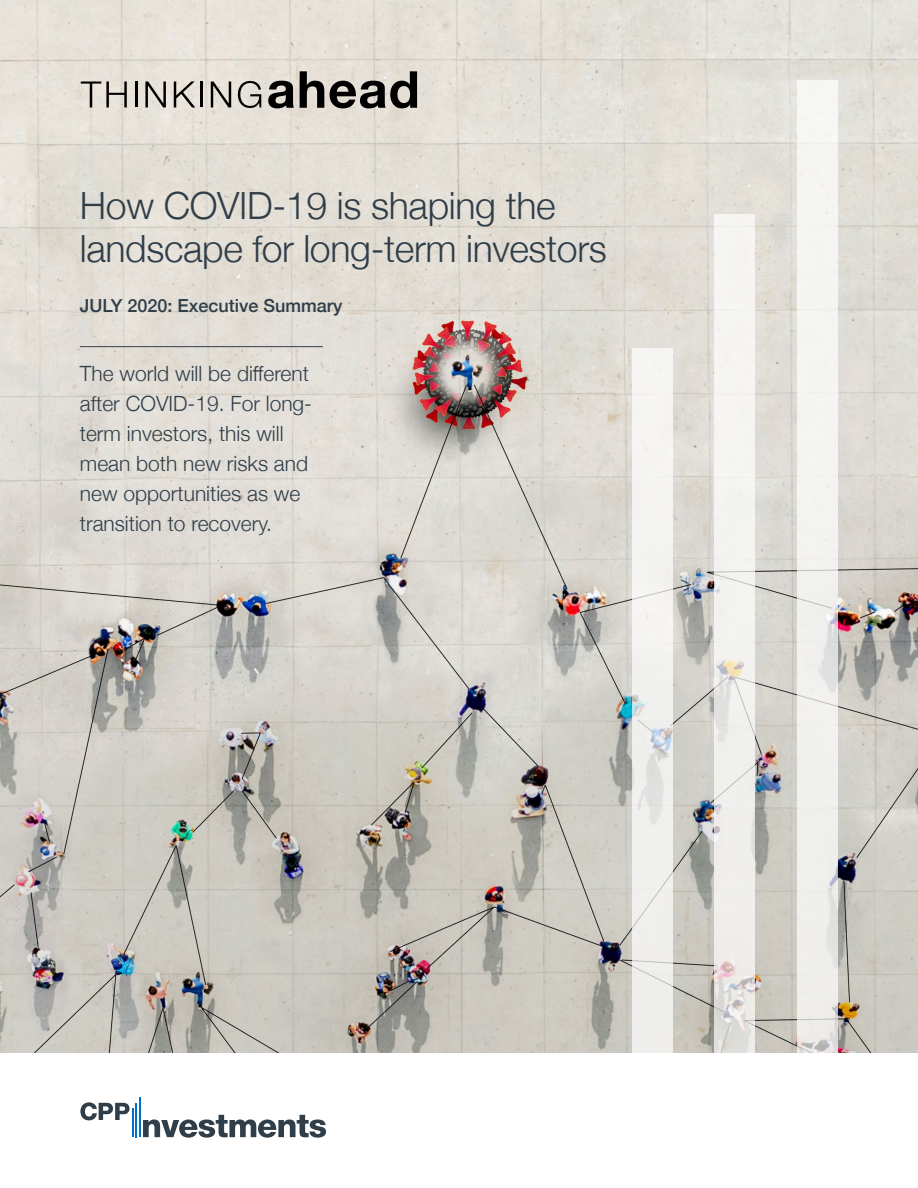
<style>
.page{position:relative;width:918px;height:1188px;background:#fff}
.page>*{position:absolute;margin:0;border:0;box-sizing:border-box;transform-origin:0 0}
.t1{font:300 37.5px/43.5px "Helvetica Neue";letter-spacing:-.01em;color:#303e49}
.t2{font:300 21px/30px "Helvetica Neue";color:#303e49}
.t3{font:500 18px "Helvetica Neue";color:#303e49}
</style>
<div class="page">
<img style="left:0;top:0;width:918px;height:1053px">
<svg style="left:143px;top:1115px;width:183px;height:23px"></svg>
<hr style="left:132px;top:1108px;width:2px;height:29px;background:#0070ce">
<hr style="left:136px;top:1103px;width:1px;height:34px;background:#0070ce">
<hr style="left:139px;top:1097px;width:2px;height:40px;background:#0070ce">
<svg style="left:80px;top:1102px;width:50px;height:18px"></svg>
<svg style="left:632px;top:348px;width:40px;height:705px;fill:#f1f0ee"></svg>
<svg style="left:714px;top:214px;width:41px;height:839px;fill:#f2f2f0"></svg>
<div style="left:797px;top:80px;width:40px;height:975px;background:#f2f2f0"></div>
<svg style="left:81px;top:71px;width:336px;height:37px;background:#a4a099"></svg>
<hr style="left:80px;top:346px;width:243px;height:1px;background:#303e49">
<h1 class="t1" style="left:80px;top:181px;width:529px">How COVID-19 is shaping the landscape for long-term investors</h1>
<p class="t3" style="left:80px;top:291px;width:264px">JULY 2020: Executive Summary</p>
<p class="t2" style="left:80px;top:357px;width:234px">The world will be different after COVID-19. For long&shy;term investors, this will mean both new risks and new opportunities as we transition to recovery.</p>
</div>
